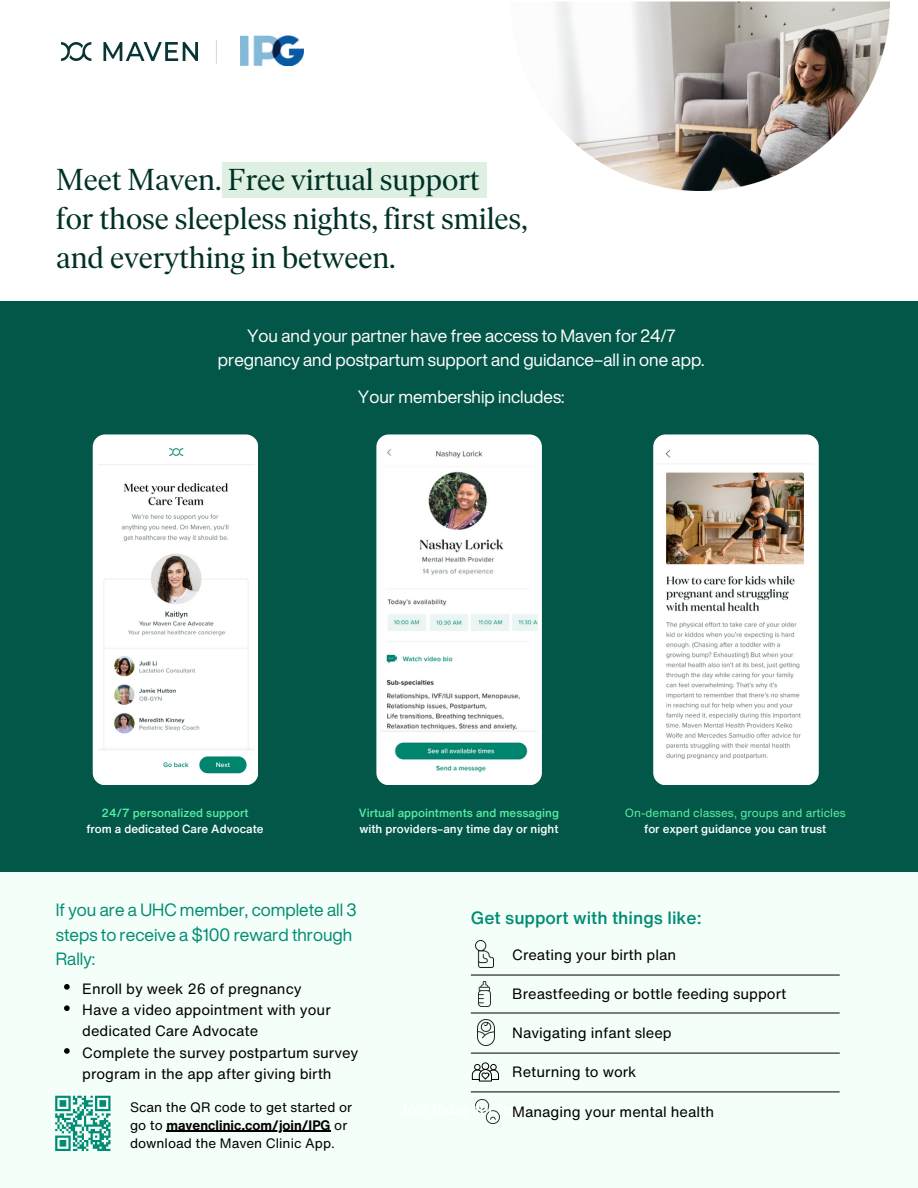
<style>
.page{position:relative;width:918px;height:1188px;background:#fff}
.page>*{position:absolute;margin:0;border:0;box-sizing:border-box;transform-origin:0 0}
.t1{font:30.15px "Ivar Headline";color:#013126}
.t2{font:17.55px/24.2px "Helvetica Now Display";color:#fff;text-align:center}
.t3{font:17.55px/24.2px "Helvetica Now Display";color:#028c74}
.t4{font:500 17.55px "Helvetica Now Text";color:#028c74}
.t5{font:14.7px/21.3px "Helvetica Now Text";color:#000}
.t6{font:13.5px/18px "Helvetica Now Text";color:#000}
.t7{font:500 11.7px "Helvetica Now Text";color:#fff}
.t8{font:500 11.7px "Helvetica Now Text";color:#58eda2}
.t9{font:11.7px "Helvetica Now Text";color:#58eda2}
.s1{font-weight:700}
</style>
<div class="page">
<div style="left:0;top:302px;width:918px;height:574px;background:#035748"></div>
<div style="left:0;top:873px;width:918px;height:315px;background:#f5fff9"></div>
<div style="left:93px;top:434px;width:165px;height:351px;background:#fff;border-radius:12px"></div>
<div style="left:376px;top:434px;width:166px;height:351px;background:#fff;border-radius:12px"></div>
<div style="left:653px;top:434px;width:166px;height:351px;background:#fff;border-radius:12px"></div>
<svg style="left:55px;top:1096px;width:56px;height:55px"></svg>
<hr style="left:471px;top:1092px;width:369px;height:1px;background:#000">
<hr style="left:471px;top:1053px;width:369px;height:1px;background:#000">
<hr style="left:471px;top:1013px;width:369px;height:1px;background:#000">
<hr style="left:471px;top:975px;width:369px;height:1px;background:#000">
<img style="left:666px;top:450px;width:138px;height:310px">
<img style="left:381px;top:449px;width:157px;height:324px">
<img style="left:98px;top:448px;width:156px;height:326px">
<div style="left:223px;top:163px;width:264px;height:35px;background:#ddf0e2"></div>
<img style="left:62px;top:42px;width:136px;height:18px">
<img style="left:479px;top:982px;width:12px;height:25px">
<img style="left:475px;top:1099px;width:24px;height:25px">
<svg style="left:216px;top:40px;width:1px;height:24px"></svg>
<img style="left:475px;top:940px;width:18px;height:27px">
<img style="left:477px;top:1020px;width:17px;height:25px">
<svg style="left:472px;top:1062px;width:27px;height:20px"></svg>
<img style="left:556px;top:1px;width:334px;height:189px">
<img style="left:240px;top:35px;width:63px;height:31px">
<svg style="left:64px;top:984px;width:6px;height:6px"></svg>
<svg style="left:64px;top:1005px;width:6px;height:6px"></svg>
<svg style="left:64px;top:1048px;width:6px;height:6px"></svg>
<hr style="left:166px;top:1131px;width:165px;height:1px;background:#000">
<p class="t1" style="left:56px;top:162px;width:425px">Meet Maven. Free virtual support</p>
<p class="t1" style="left:56px;top:200px;width:473px">for those sleepless nights, first smiles,</p>
<p class="t1" style="left:56px;top:239px;width:341px">and everything in between.</p>
<p class="t2" style="left:218px;top:323px;width:488px">You and your partner have free access to Maven for 24/7 pregnancy and postpartum support and guidance–all in one app.</p>
<p class="t2" style="left:358px;top:385px;width:208px">Your membership includes:</p>
<p class="t8" style="left:101px;top:804px;width:149px">24/7 personalized support</p>
<p class="t7" style="left:86px;top:820px;width:179px">from a dedicated Care Advocate</p>
<p class="t8" style="left:359px;top:804px;width:202px">Virtual appointments and messaging</p>
<p class="t7" style="left:360px;top:820px;width:200px">with providers–any time day or night</p>
<p class="t9" style="left:625px;top:804px;width:223px">On-demand classes, groups and articles</p>
<p class="t7" style="left:644px;top:820px;width:184px">for expert guidance you can trust</p>
<p class="t3" style="left:56px;top:898px;width:302px">If you are a UHC member, complete all 3 steps to receive a $100 reward through<br>Rally:</p>
<p class="t5" style="left:82px;top:977px;width:278px">Enroll by week 26 of pregnancy<br>Have a video appointment with your dedicated Care Advocate<br>Complete the survey postpartum survey program in the app after giving birth</p>
<p class="t6" style="left:130px;top:1098px;width:224px">Scan the QR code to get started or go to <span class="s1">mavenclinic.com/join/IPG</span> or download the Maven Clinic App.</p>
<p class="t4" style="left:471px;top:904px;width:232px">Get support with things like:</p>
<p class="t5" style="left:512px;top:944px;width:165px">Creating your birth plan</p>
<p class="t5" style="left:512px;top:983px;width:276px">Breastfeeding or bottle feeding support</p>
<p class="t5" style="left:512px;top:1022px;width:161px">Navigating infant sleep</p>
<p class="t5" style="left:512px;top:1061px;width:126px">Returning to work</p>
<p class="t5" style="left:512px;top:1101px;width:203px">Managing your mental health</p>
</div>
